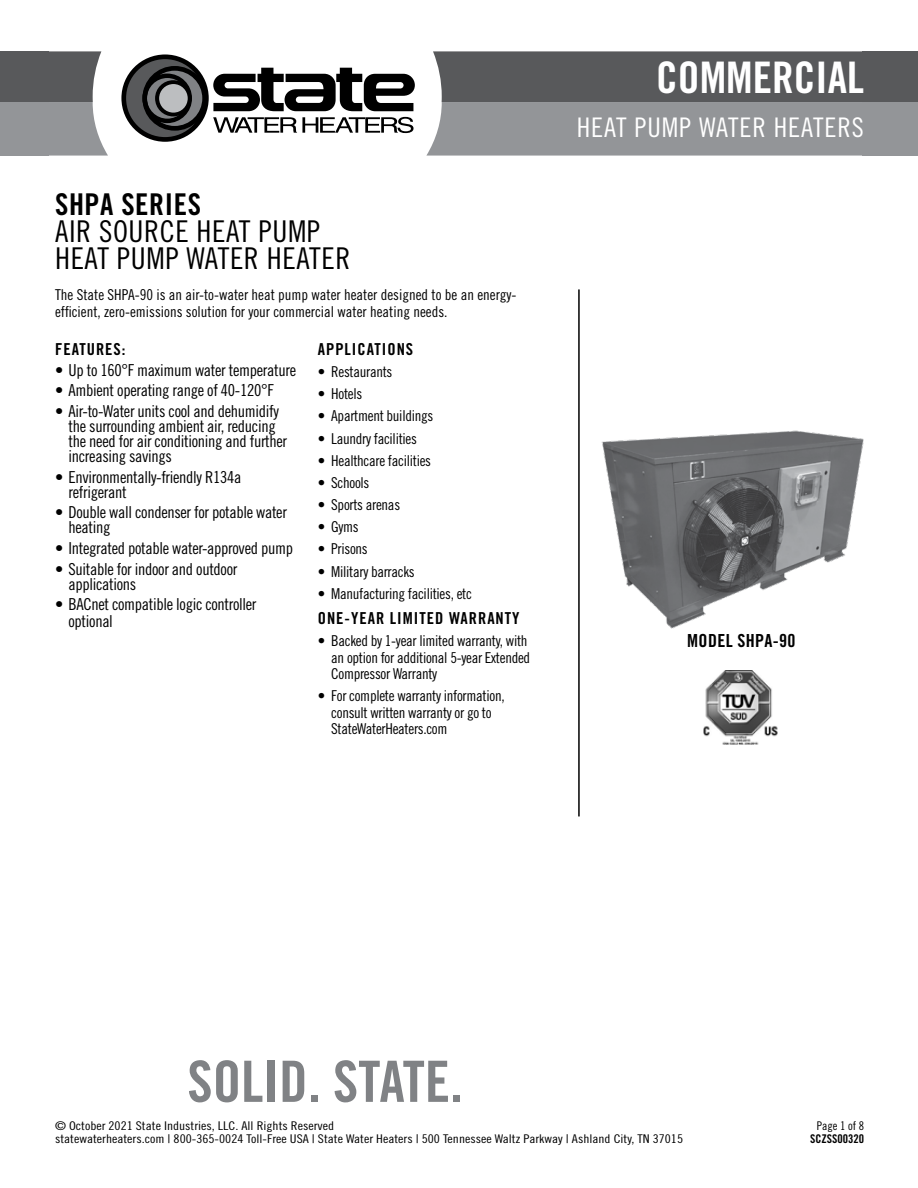
<style>
.page{position:relative;width:918px;height:1188px;background:#fff}
.page>*{position:absolute;margin:0;border:0;box-sizing:border-box;transform-origin:0 0}
.t1{font:57px "Trade Gothic LT Std Bd Cn 20";color:#808285}
.t2{font:43.5px "Trade Gothic LT Std Bd Cn 20";color:#fff}
.t3{font:30px/27px "Trade Gothic LT Std Cn 18";letter-spacing:.02em;color:#000}
.t4{font:30px "Trade Gothic LT Std Bd Cn 20";letter-spacing:.02em;color:#000}
.t5{font:27px "Trade Gothic LT Std Cn 18";letter-spacing:.035em;color:#fff}
.t6{font:18px "Trade Gothic LT Std Bd Cn 20";letter-spacing:.02em;color:#000}
.t7{font:16.5px/15px "Trade Gothic LT Std Cn 18";letter-spacing:-.02em;color:#000}
.t8{font:16.5px "Trade Gothic LT Std Bd Cn 20";letter-spacing:.06em;color:#000}
.t9{font:15px/16.5px "Trade Gothic LT Std Cn 18";letter-spacing:-.02em;color:#000}
.t10{font:15px/16.5px "Trade Gothic LT Std Cn 18";color:#000}
.t11{font:12px/13.5px "Trade Gothic LT Std Cn 18";color:#000;scale:1.14 1}
.t12{font:12px "Trade Gothic LT Std Bd Cn 20";color:#000}
.t13{font:12px "Trade Gothic LT Std Cn 18";color:#000}
</style>
<div class="page">
<div style="left:121px;top:54px;width:88px;height:88px;border:5px solid #000;border-radius:50%"></div>
<svg style="left:124px;top:57px;width:291px;height:82px"></svg>
<div style="left:158px;top:83px;width:31px;height:30px;background:#bcbec0;border-radius:50%"></div>
<div style="left:158px;top:82px;width:31px;height:32px;border:2px solid #000;border-radius:50%"></div>
<svg style="left:49px;top:51px;width:59px;height:105px"></svg>
<svg style="left:426px;top:51px;width:437px;height:105px;background:#7b7c7f"></svg>
<div style="left:0;top:102px;width:49px;height:54px;background:#939598"></div>
<div style="left:0;top:51px;width:49px;height:51px;background:#58595b"></div>
<div style="left:863px;top:102px;width:55px;height:54px;background:#939598"></div>
<div style="left:863px;top:51px;width:55px;height:51px;background:#58595b"></div>
<hr style="left:578px;top:289px;width:2px;height:527px;background:#000">
<img style="left:703px;top:671px;width:75px;height:74px">
<img style="left:601px;top:430px;width:263px;height:199px">
<h3 class="t4" style="left:55px;top:186px;width:147px">SHPA SERIES</h3>
<h3 class="t3" style="left:55px;top:217px;width:297px">AIR SOURCE HEAT PUMP<br>HEAT PUMP WATER HEATER</h3>
<p class="t10" style="left:55px;top:287px;width:463px">The State SHPA-90 is an air-to-water heat pump water heater designed to be an energy&shy;efficient, zero-emissions solution for your commercial water heating needs.</p>
<p class="t8" style="left:55px;top:339px;width:72px">FEATURES:</p>
<p class="t7" style="left:55px;top:362px;width:243px">• Up to 160°F maximum water temperature</p>
<p class="t7" style="left:55px;top:383px;width:220px">• Ambient operating range of 40-120°F</p>
<p class="t7" style="left:69px;top:403px;width:220px;text-indent:-13px">• Air-to-Water units cool and dehumidify the surrounding ambient air, reducing the need for air conditioning and further increasing savings</p>
<p class="t7" style="left:69px;top:469px;width:174px;text-indent:-13px">• Environmentally-friendly R134a refrigerant</p>
<p class="t7" style="left:69px;top:505px;width:220px;text-indent:-13px">• Double wall condenser for potable water heating</p>
<p class="t7" style="left:55px;top:540px;width:240px">• Integrated potable water-approved pump</p>
<p class="t7" style="left:69px;top:561px;width:170px;text-indent:-13px">• Suitable for indoor and outdoor applications</p>
<p class="t7" style="left:69px;top:596px;width:189px;line-height:16.5px;text-indent:-13px">• BACnet compatible logic controller optional</p>
<p class="t8" style="left:318px;top:339px;width:97px">APPLICATIONS</p>
<p class="t9" style="left:318px;top:363px;width:76px">• Restaurants</p>
<p class="t9" style="left:318px;top:385px;width:46px">• Hotels</p>
<p class="t9" style="left:318px;top:408px;width:117px">• Apartment buildings</p>
<p class="t9" style="left:318px;top:430px;width:101px">• Laundry facilities</p>
<p class="t9" style="left:318px;top:452px;width:115px">• Healthcare facilities</p>
<p class="t9" style="left:318px;top:474px;width:53px">• Schools</p>
<p class="t9" style="left:318px;top:496px;width:84px">• Sports arenas</p>
<p class="t9" style="left:318px;top:519px;width:42px">• Gyms</p>
<p class="t9" style="left:318px;top:541px;width:52px">• Prisons</p>
<p class="t9" style="left:318px;top:563px;width:99px">• Military barracks</p>
<p class="t9" style="left:318px;top:585px;width:156px">• Manufacturing facilities, etc</p>
<p class="t8" style="left:318px;top:608px;width:203px">ONE-YEAR LIMITED WARRANTY</p>
<p class="t9" style="left:331px;top:632px;width:201px;text-indent:-14px">• Backed by 1-year limited warranty, with an option for additional 5-year Extended<br>Compressor Warranty</p>
<p class="t9" style="left:331px;top:688px;width:175px;text-indent:-14px">• For complete warranty information, consult written warranty or go to<br>StateWaterHeaters.com</p>
<h2 class="t2" style="left:656px;top:51px;width:209px">COMMERCIAL</h2>
<h3 class="t5" style="left:577px;top:111px;width:289px">HEAT PUMP WATER HEATERS</h3>
<p class="t6" style="left:687px;top:630px;width:110px">MODEL SHPA-90</p>
<h1 class="t1" style="left:187px;top:1047px;width:277px">SOLID. STATE.</h1>
<p class="t11" style="left:55px;top:1119px;width:552px">© October 2021 State Industries, LLC. All Rights Reserved<br>statewaterheaters.com | 800-365-0024 Toll-Free USA | State Water Heaters | 500 Tennessee Waltz Parkway | Ashland City, TN 37015</p>
<p class="t13" style="left:817px;top:1118px;width:49px">Page 1 of 8</p>
<p class="t12" style="left:810px;top:1132px;width:55px">SCZSS00320</p>
</div>
